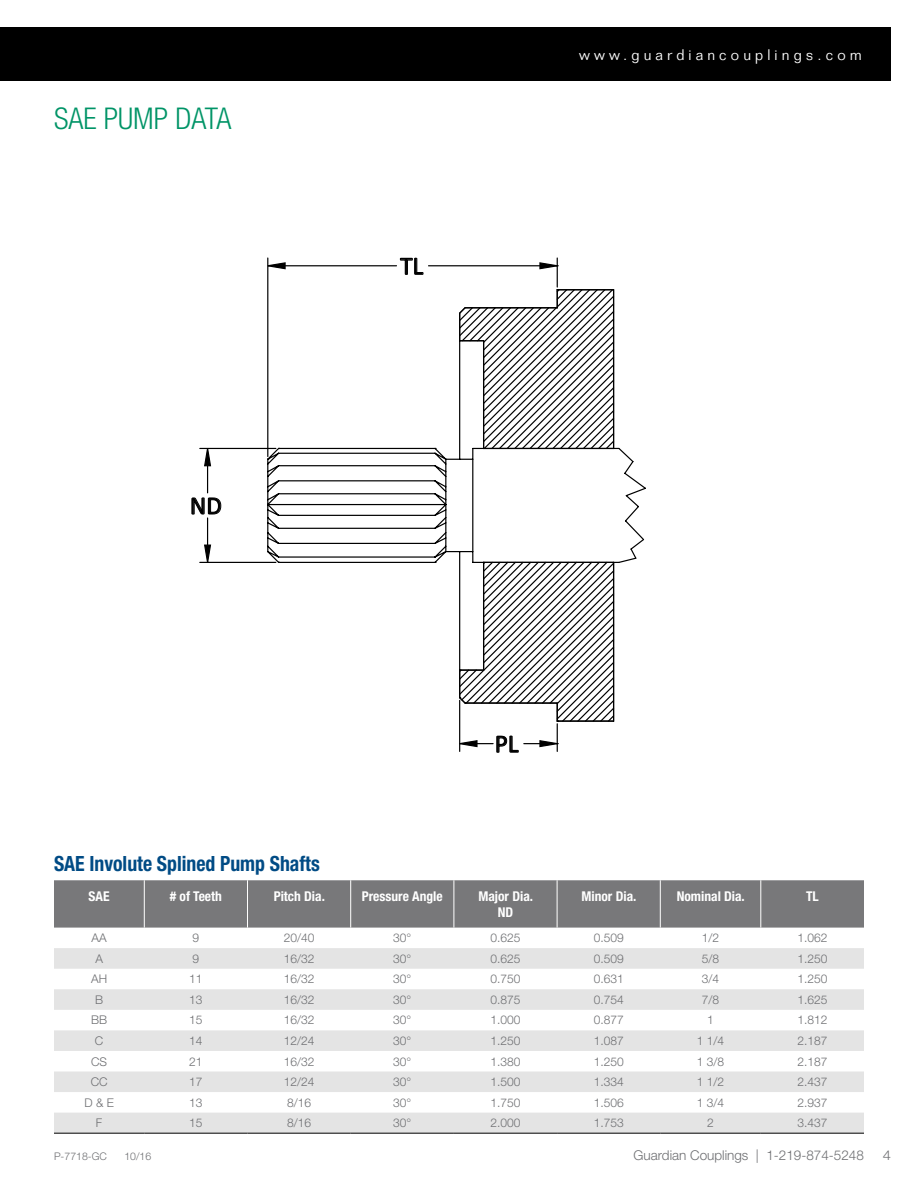
<style>
.page{position:relative;width:918px;height:1188px;background:#fff}
.page>*{position:absolute;margin:0;border:0;box-sizing:border-box;transform-origin:0 0}
.t1{font:300 condensed 30px "Helvetica Neue LT Std";color:#009467}
.t2{font:25.35px "Calibri";color:#000}
.t3{font:700 condensed 21px "Helvetica Neue LT Std";color:#004b85;scale:.94 1}
.t4{font:300 15px "Folio Std";letter-spacing:.275em;color:#fff}
.Header_Cell{font:700 condensed 13.5px/16.2px "Helvetica Neue LT Std";color:#fff;text-align:center}
.t5{font:300 13.5px "Helvetica Neue LT Std";color:#6d6e71}
.t6{font:300 13.5px "Helvetica Neue LT Std";color:#6d6e71;scale:1.1 1}
.Body_Cell{font:300 12px "Helvetica Neue LT Std";color:#6d6e71}
.t7{font:300 10.5px "Helvetica Neue LT Std";color:#6d6e71}
</style>
<div class="page">
<div style="left:0;top:27px;width:891px;height:53px;background:#000"></div>
<div style="left:54px;top:880px;width:810px;height:48px;background:#78787a"></div>
<svg style="left:54px;top:948px;width:810px;height:185px;fill:#e4e4e4"></svg>
<hr style="left:54px;top:1133px;width:90px;height:1px;background:#000">
<hr style="left:144px;top:1133px;width:104px;height:1px;background:#000">
<hr style="left:248px;top:1133px;width:103px;height:1px;background:#000">
<hr style="left:351px;top:1133px;width:103px;height:1px;background:#000">
<hr style="left:454px;top:1133px;width:103px;height:1px;background:#000">
<hr style="left:557px;top:1133px;width:103px;height:1px;background:#000">
<hr style="left:660px;top:1133px;width:101px;height:1px;background:#000">
<hr style="left:761px;top:1133px;width:103px;height:1px;background:#000">
<hr style="left:144px;top:880px;width:1px;height:48px;background:#fff">
<hr style="left:247px;top:880px;width:1px;height:48px;background:#fff">
<hr style="left:350px;top:880px;width:1px;height:48px;background:#fff">
<hr style="left:454px;top:880px;width:1px;height:48px;background:#fff">
<hr style="left:557px;top:880px;width:1px;height:48px;background:#fff">
<hr style="left:660px;top:880px;width:1px;height:48px;background:#fff">
<hr style="left:760px;top:880px;width:1px;height:48px;background:#fff">
<svg style="left:267px;top:262px;width:19px;height:3px"></svg>
<svg style="left:539px;top:262px;width:19px;height:3px"></svg>
<svg style="left:400px;top:258px;width:18px;height:7px"></svg>
<svg style="left:267px;top:265px;width:292px;height:487px"></svg>
<svg style="left:452px;top:745px;width:26px;height:3px"></svg>
<svg style="left:539px;top:745px;width:20px;height:3px"></svg>
<svg style="left:496px;top:745px;width:23px;height:8px"></svg>
<svg style="left:199px;top:447px;width:416px;height:298px"></svg>
<svg style="left:203px;top:447px;width:3px;height:20px"></svg>
<svg style="left:203px;top:544px;width:3px;height:26px"></svg>
<svg style="left:191px;top:497px;width:15px;height:18px"></svg>
<svg style="left:206px;top:289px;width:439px;height:410px"></svg>
<p class="t1" style="left:54px;top:102px;width:179px">SAE PUMP DATA</p>
<p class="t2" style="left:400px;top:250px;width:25px">TL</p>
<p class="t4" style="left:579px;top:46px;width:284px">www.guardiancouplings.com</p>
<p class="t2" style="left:190px;top:490px;width:33px">ND</p>
<p class="t3" style="left:54px;top:851px;width:284px">SAE Involute Splined Pump Shafts</p>
<p class="t2" style="left:495px;top:728px;width:25px">PL</p>
<p class="Header_Cell" style="left:89px;top:888px;width:23px">SAE</p>
<p class="Header_Cell" style="left:170px;top:888px;width:54px"># of Teeth</p>
<p class="Header_Cell" style="left:274px;top:888px;width:53px">Pitch Dia.</p>
<p class="Header_Cell" style="left:362px;top:888px;width:82px">Pressure Angle</p>
<p class="Header_Cell" style="left:478px;top:888px;width:56px">Major Dia.<br>ND</p>
<p class="Header_Cell" style="left:581px;top:888px;width:56px">Minor Dia.</p>
<p class="Header_Cell" style="left:677px;top:888px;width:70px">Nominal Dia.</p>
<p class="Header_Cell" style="left:806px;top:888px;width:14px">TL</p>
<p class="Body_Cell" style="left:92px;top:931px;width:17px">AA</p>
<p class="Body_Cell" style="left:193px;top:931px;width:8px">9</p>
<p class="Body_Cell" style="left:284px;top:931px;width:32px">20/40</p>
<p class="Body_Cell" style="left:393px;top:931px;width:20px">30°</p>
<p class="Body_Cell" style="left:490px;top:931px;width:32px">0.625</p>
<p class="Body_Cell" style="left:594px;top:931px;width:32px">0.509</p>
<p class="Body_Cell" style="left:702px;top:931px;width:19px">1/2</p>
<p class="Body_Cell" style="left:797px;top:931px;width:32px">1.062</p>
<p class="Body_Cell" style="left:95px;top:951px;width:9px">A</p>
<p class="Body_Cell" style="left:193px;top:951px;width:8px">9</p>
<p class="Body_Cell" style="left:284px;top:951px;width:32px">16/32</p>
<p class="Body_Cell" style="left:393px;top:951px;width:20px">30°</p>
<p class="Body_Cell" style="left:490px;top:951px;width:32px">0.625</p>
<p class="Body_Cell" style="left:594px;top:951px;width:32px">0.509</p>
<p class="Body_Cell" style="left:702px;top:951px;width:19px">5/8</p>
<p class="Body_Cell" style="left:797px;top:951px;width:32px">1.250</p>
<p class="Body_Cell" style="left:91px;top:972px;width:18px">AH</p>
<p class="Body_Cell" style="left:189px;top:972px;width:15px">11</p>
<p class="Body_Cell" style="left:284px;top:972px;width:32px">16/32</p>
<p class="Body_Cell" style="left:393px;top:972px;width:20px">30°</p>
<p class="Body_Cell" style="left:490px;top:972px;width:32px">0.750</p>
<p class="Body_Cell" style="left:594px;top:972px;width:32px">0.631</p>
<p class="Body_Cell" style="left:702px;top:972px;width:19px">3/4</p>
<p class="Body_Cell" style="left:797px;top:972px;width:32px">1.250</p>
<p class="Body_Cell" style="left:95px;top:992px;width:10px">B</p>
<p class="Body_Cell" style="left:189px;top:992px;width:15px">13</p>
<p class="Body_Cell" style="left:284px;top:992px;width:32px">16/32</p>
<p class="Body_Cell" style="left:393px;top:992px;width:20px">30°</p>
<p class="Body_Cell" style="left:490px;top:992px;width:32px">0.875</p>
<p class="Body_Cell" style="left:594px;top:992px;width:32px">0.754</p>
<p class="Body_Cell" style="left:702px;top:992px;width:19px">7/8</p>
<p class="Body_Cell" style="left:797px;top:992px;width:32px">1.625</p>
<p class="Body_Cell" style="left:91px;top:1013px;width:18px">BB</p>
<p class="Body_Cell" style="left:189px;top:1013px;width:15px">15</p>
<p class="Body_Cell" style="left:284px;top:1013px;width:32px">16/32</p>
<p class="Body_Cell" style="left:393px;top:1013px;width:20px">30°</p>
<p class="Body_Cell" style="left:490px;top:1013px;width:32px">1.000</p>
<p class="Body_Cell" style="left:594px;top:1013px;width:32px">0.877</p>
<p class="Body_Cell" style="left:707px;top:1013px;width:8px">1</p>
<p class="Body_Cell" style="left:797px;top:1013px;width:32px">1.812</p>
<p class="Body_Cell" style="left:95px;top:1033px;width:10px">C</p>
<p class="Body_Cell" style="left:189px;top:1033px;width:15px">14</p>
<p class="Body_Cell" style="left:284px;top:1033px;width:32px">12/24</p>
<p class="Body_Cell" style="left:393px;top:1033px;width:20px">30°</p>
<p class="Body_Cell" style="left:490px;top:1033px;width:32px">1.250</p>
<p class="Body_Cell" style="left:594px;top:1033px;width:32px">1.087</p>
<p class="Body_Cell" style="left:697px;top:1033px;width:29px">1 1/4</p>
<p class="Body_Cell" style="left:797px;top:1033px;width:32px">2.187</p>
<p class="Body_Cell" style="left:91px;top:1054px;width:18px">CS</p>
<p class="Body_Cell" style="left:189px;top:1054px;width:15px">21</p>
<p class="Body_Cell" style="left:284px;top:1054px;width:32px">16/32</p>
<p class="Body_Cell" style="left:393px;top:1054px;width:20px">30°</p>
<p class="Body_Cell" style="left:490px;top:1054px;width:32px">1.380</p>
<p class="Body_Cell" style="left:594px;top:1054px;width:32px">1.250</p>
<p class="Body_Cell" style="left:697px;top:1054px;width:29px">1 3/8</p>
<p class="Body_Cell" style="left:797px;top:1054px;width:32px">2.187</p>
<p class="Body_Cell" style="left:91px;top:1074px;width:18px">CC</p>
<p class="Body_Cell" style="left:189px;top:1074px;width:15px">17</p>
<p class="Body_Cell" style="left:284px;top:1074px;width:32px">12/24</p>
<p class="Body_Cell" style="left:393px;top:1074px;width:20px">30°</p>
<p class="Body_Cell" style="left:490px;top:1074px;width:32px">1.500</p>
<p class="Body_Cell" style="left:594px;top:1074px;width:32px">1.334</p>
<p class="Body_Cell" style="left:697px;top:1074px;width:29px">1 1/2</p>
<p class="Body_Cell" style="left:797px;top:1074px;width:32px">2.437</p>
<p class="Body_Cell" style="left:84px;top:1095px;width:31px">D &amp; E</p>
<p class="Body_Cell" style="left:189px;top:1095px;width:15px">13</p>
<p class="Body_Cell" style="left:287px;top:1095px;width:26px">8/16</p>
<p class="Body_Cell" style="left:393px;top:1095px;width:20px">30°</p>
<p class="Body_Cell" style="left:490px;top:1095px;width:32px">1.750</p>
<p class="Body_Cell" style="left:594px;top:1095px;width:32px">1.506</p>
<p class="Body_Cell" style="left:697px;top:1095px;width:29px">1 3/4</p>
<p class="Body_Cell" style="left:797px;top:1095px;width:32px">2.937</p>
<p class="Body_Cell" style="left:96px;top:1115px;width:8px">F</p>
<p class="Body_Cell" style="left:189px;top:1115px;width:15px">15</p>
<p class="Body_Cell" style="left:287px;top:1115px;width:26px">8/16</p>
<p class="Body_Cell" style="left:393px;top:1115px;width:20px">30°</p>
<p class="Body_Cell" style="left:490px;top:1115px;width:32px">2.000</p>
<p class="Body_Cell" style="left:594px;top:1115px;width:32px">1.753</p>
<p class="Body_Cell" style="left:707px;top:1115px;width:8px">2</p>
<p class="Body_Cell" style="left:797px;top:1115px;width:32px">3.437</p>
<p class="t7" style="left:54px;top:1150px;width:54px">P-7718-GC</p>
<p class="t7" style="left:124px;top:1150px;width:28px">10/16</p>
<p class="t5" style="left:633px;top:1147px;width:232px">Guardian Couplings | 1-219-874-5248</p>
<p class="t6" style="left:883px;top:1147px;width:9px">4</p>
</div>
